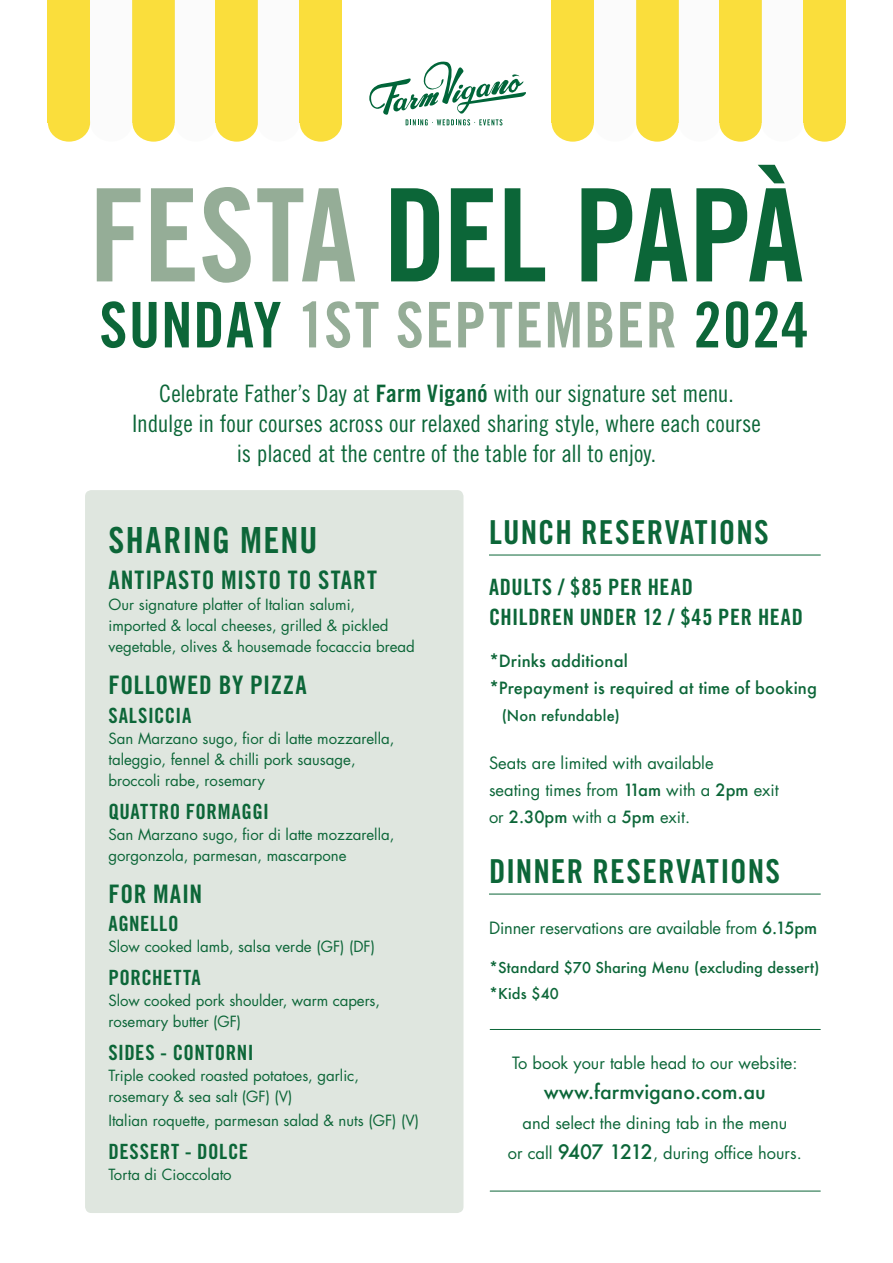
<style>
.page{position:relative;width:893px;height:1263px;background:#fff}
.page>*{position:absolute;margin:0;border:0;box-sizing:border-box;transform-origin:0 0}
.t1{font:129px "Trade Gothic Bold Cond Twenty";letter-spacing:-.015em;color:#0c6638}
.t2{font:63px "Trade Gothic Bold Cond Twenty";letter-spacing:.02em;color:#95ad97}
.t3{font:36px "Trade Gothic Bold Cond Twenty";letter-spacing:.03em;color:#0c6638}
.t4{font:33px "Trade Gothic Bold Cond Twenty";letter-spacing:.035em;color:#0c6638}
.t5{font:25.5px "Trade Gothic Bold Cond Twenty";letter-spacing:.035em;color:#0c6638}
.t6{font:24px/30px "Trade Gothic Cond Eighteen";letter-spacing:-.005em;color:#0c6638;text-align:center}
.t7{font:22.5px/30px "Trade Gothic Bold Cond Twenty";letter-spacing:.03em;color:#0c6638}
.t8{font:21px "Trade Gothic Bold Cond Twenty";letter-spacing:.025em;color:#0c6638}
.t9{font:500 19.5px "Futura";color:#0c6638}
.t10{font:16.5px/27px "Futura Std";color:#0c6638}
.t11{font:500 16.5px/27px "Futura";letter-spacing:.01em;color:#0c6638}
.t12{font:15px/21px "Futura Std";color:#0c6638}
.t13{font:500 14.7px/25.5px "Futura";color:#0c6638}
.s1{color:#95ad97}
.s2{color:#0c6638}
.s3{font-family:"Trade Gothic Bold Cond Twenty"}
.s4{font-family:"Futura";font-weight:500}
.s5{font-family:"Futura";font-weight:500;font-size:19.5px}
</style>
<div class="page">
<div style="left:132px;top:0;width:43px;height:122px;background:#fade3c"></div>
<div style="left:132px;top:103px;width:43px;height:39px;background:#fade3c;border-radius:50%"></div>
<div style="left:175px;top:0;width:42px;height:122px;background:#fbfbfb"></div>
<div style="left:175px;top:103px;width:42px;height:39px;background:#fbfbfb;border-radius:50%"></div>
<div style="left:216px;top:0;width:42px;height:122px;background:#fade3c"></div>
<div style="left:216px;top:103px;width:42px;height:39px;background:#fade3c;border-radius:50%"></div>
<div style="left:257px;top:0;width:43px;height:122px;background:#fbfbfb"></div>
<div style="left:257px;top:103px;width:43px;height:39px;background:#fbfbfb;border-radius:50%"></div>
<div style="left:300px;top:0;width:42px;height:122px;background:#fade3c"></div>
<div style="left:300px;top:103px;width:42px;height:39px;background:#fade3c;border-radius:50%"></div>
<div style="left:48px;top:0;width:42px;height:122px;background:#fade3c"></div>
<div style="left:48px;top:103px;width:42px;height:39px;background:#fade3c;border-radius:50%"></div>
<div style="left:90px;top:0;width:42px;height:122px;background:#fbfbfb"></div>
<div style="left:90px;top:103px;width:42px;height:39px;background:#fbfbfb;border-radius:50%"></div>
<div style="left:636px;top:0;width:42px;height:122px;background:#fade3c"></div>
<div style="left:636px;top:103px;width:42px;height:39px;background:#fade3c;border-radius:50%"></div>
<div style="left:678px;top:0;width:43px;height:122px;background:#fbfbfb"></div>
<div style="left:678px;top:103px;width:43px;height:39px;background:#fbfbfb;border-radius:50%"></div>
<div style="left:719px;top:0;width:43px;height:122px;background:#fade3c"></div>
<div style="left:719px;top:103px;width:43px;height:39px;background:#fade3c;border-radius:50%"></div>
<div style="left:761px;top:0;width:42px;height:122px;background:#fbfbfb"></div>
<div style="left:761px;top:103px;width:42px;height:39px;background:#fbfbfb;border-radius:50%"></div>
<div style="left:803px;top:0;width:43px;height:122px;background:#fade3c"></div>
<div style="left:803px;top:103px;width:43px;height:39px;background:#fade3c;border-radius:50%"></div>
<div style="left:552px;top:0;width:42px;height:122px;background:#fade3c"></div>
<div style="left:552px;top:103px;width:42px;height:39px;background:#fade3c;border-radius:50%"></div>
<div style="left:594px;top:0;width:42px;height:122px;background:#fbfbfb"></div>
<div style="left:594px;top:103px;width:42px;height:39px;background:#fbfbfb;border-radius:50%"></div>
<svg style="left:369px;top:62px;width:157px;height:63px"></svg>
<hr style="left:489px;top:555px;width:332px;height:1px;background:#0c6638">
<hr style="left:489px;top:894px;width:332px;height:1px;background:#0c6638">
<hr style="left:490px;top:1029px;width:330px;height:1px;background:#0c6638">
<hr style="left:490px;top:1191px;width:330px;height:1px;background:#0c6638">
<div style="left:85px;top:490px;width:378px;height:723px;background:#dfe6df;border-radius:6px"></div>
<h2 class="t1" style="left:89px;top:157px;width:716px"><span class="s1">FESTA</span> DEL PAPÀ</h2>
<h2 class="t2" style="left:99px;top:287px;width:711px"><span class="s2">SUNDAY</span> 1ST SEPTEMBER <span class="s2">2024</span></h2>
<h2 class="t6" style="left:132px;top:378px;width:630px">Celebrate Father’s Day at <span class="s3">Farm Viganó</span> with our signature set menu.<br>Indulge in four courses across our relaxed sharing style, where each course is placed at the centre of the table for all to enjoy.</h2>
<p class="t3" style="left:108px;top:519px;width:211px">SHARING MENU</p>
<p class="t5" style="left:108px;top:565px;width:270px">ANTIPASTO MISTO TO START</p>
<p class="t12" style="left:108px;top:594px;width:308px">Our signature platter of Italian salumi, imported &amp; local cheeses, grilled &amp; pickled vegetable, olives &amp; housemade focaccia bread</p>
<p class="t5" style="left:108px;top:670px;width:200px">FOLLOWED BY PIZZA</p>
<p class="t8" style="left:108px;top:703px;width:85px">SALSICCIA</p>
<p class="t12" style="left:108px;top:728px;width:287px">San Marzano sugo, fior di latte mozzarella, taleggio, fennel &amp; chilli pork sausage, broccoli rabe, rosemary</p>
<p class="t8" style="left:108px;top:799px;width:162px">QUATTRO FORMAGGI</p>
<p class="t12" style="left:108px;top:824px;width:287px">San Marzano sugo, fior di latte mozzarella, gorgonzola, parmesan, mascarpone</p>
<p class="t5" style="left:108px;top:878px;width:95px">FOR MAIN</p>
<p class="t8" style="left:108px;top:911px;width:72px">AGNELLO</p>
<p class="t12" style="left:108px;top:936px;width:268px">Slow cooked lamb, salsa verde (GF) (DF)</p>
<p class="t8" style="left:108px;top:965px;width:94px">PORCHETTA</p>
<p class="t12" style="left:108px;top:990px;width:273px">Slow cooked pork shoulder, warm capers, rosemary butter (GF)</p>
<p class="t8" style="left:108px;top:1040px;width:147px">SIDES - CONTORNI</p>
<p class="t12" style="left:108px;top:1065px;width:252px">Triple cooked roasted potatoes, garlic, rosemary &amp; sea salt (GF) (V)</p>
<p class="t12" style="left:108px;top:1110px;width:312px">Italian roquette, parmesan salad &amp; nuts (GF) (V)</p>
<p class="t8" style="left:108px;top:1139px;width:141px">DESSERT - DOLCE</p>
<p class="t12" style="left:108px;top:1164px;width:125px">Torta di Cioccolato</p>
<p class="t4" style="left:489px;top:512px;width:281px">LUNCH RESERVATIONS</p>
<p class="t7" style="left:489px;top:572px;width:316px">ADULTS / $85 PER HEAD<br>CHILDREN UNDER 12 / $45 PER HEAD</p>
<p class="t11" style="left:489px;top:647px;width:329px">*Drinks additional<br>*Prepayment is required at time of booking</p>
<p class="t13" style="left:502px;top:703px;width:120px">(Non refundable)</p>
<p class="t10" style="left:489px;top:750px;width:291px">Seats are limited with available<br>seating times from <span class="s4">11am</span> with a <span class="s4">2pm</span> exit or <span class="s4">2.30pm</span> with a <span class="s4">5pm</span> exit.</p>
<p class="t4" style="left:489px;top:851px;width:293px">DINNER RESERVATIONS</p>
<p class="t10" style="left:489px;top:915px;width:330px">Dinner reservations are available from <span class="s4">6.15pm</span></p>
<p class="t13" style="left:489px;top:955px;width:332px">*Standard $70 Sharing Menu (excluding dessert) *Kids $40</p>
<p class="t10" style="left:512px;top:1050px;width:287px">To book your table head to our website:</p>
<p class="t9" style="left:544px;top:1078px;width:224px">www.farmvigano.com.au</p>
<p class="t10" style="left:508px;top:1108px;width:295px;line-height:30px;text-align:center">and select the dining tab in the menu<br>or call <span class="s5">9407 1212</span>, during office hours.</p>
</div>
